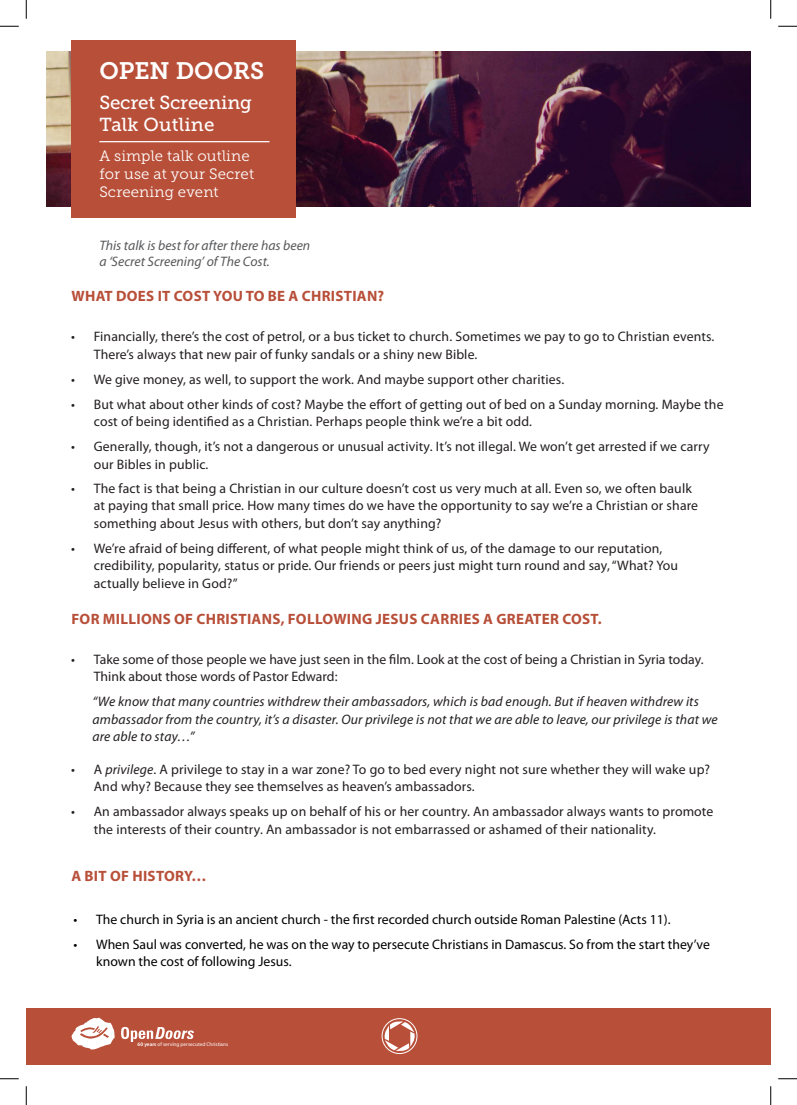
<style>
.page{position:relative;width:797px;height:1105px;background:#fff}
.page>*{position:absolute;margin:0;border:0;box-sizing:border-box;transform-origin:0 0}
.t1{font:23.75px "Museo Slab 700";color:#fff}
.t2{font:18.75px/22.5px "Museo Slab 500";letter-spacing:-.01em;color:#fff}
.t3{font:700 15px "Myriad Pro";letter-spacing:.02em;color:#b84f39}
.t4{font:15px/18px "Museo Slab 300";letter-spacing:.01em;color:#fff}
.t5{font:13.75px/17.5px "Myriad Pro";letter-spacing:.01em;color:#231f20}
.t6{font:13.75px/17.5px "Myriad Pro";color:#000}
.t7{font:italic 13.75px/17.5px "Myriad Pro";letter-spacing:.01em;color:#231f20}
.t8{font:italic 13.75px/16.5px "Myriad Pro";color:#57585a}
.t9{font:5.25px "Myriad Pro";color:#fff}
.s1{font-style:italic}
.s2{font-weight:600}
</style>
<div class="page">
<img style="left:47px;top:51px;width:703px;height:156px">
<div style="left:71px;top:40px;width:225px;height:178px;background:#b84f39"></div>
<hr style="left:99px;top:141px;width:170px;height:1px;background:#fff">
<div style="left:26px;top:1008px;width:744px;height:56px;background:#b84f39"></div>
<svg style="left:71px;top:1018px;width:44px;height:32px"></svg>
<svg style="left:121px;top:1027px;width:73px;height:15px"></svg>
<svg style="left:383px;top:1020px;width:33px;height:32px"></svg>
<div style="left:382px;top:1018px;width:35px;height:36px;border:1px solid #fff;border-radius:50%"></div>
<svg style="left:0;top:25px;width:19px;height:2px"></svg>
<svg style="left:778px;top:25px;width:19px;height:2px"></svg>
<svg style="left:0;top:1078px;width:19px;height:1px"></svg>
<svg style="left:778px;top:1078px;width:19px;height:1px"></svg>
<svg style="left:25px;top:0;width:2px;height:19px"></svg>
<svg style="left:25px;top:1086px;width:2px;height:19px"></svg>
<svg style="left:770px;top:0;width:1px;height:19px"></svg>
<svg style="left:770px;top:1086px;width:1px;height:19px"></svg>
<p class="t1" style="left:99px;top:58px;width:166px">OPEN DOORS</p>
<p class="t2" style="left:99px;top:91px;width:154px">Secret Screening<br>Talk Outline</p>
<p class="t4" style="left:99px;top:147px;width:156px">A simple talk outline for use at your Secret<br>Screening event</p>
<p class="t8" style="left:99px;top:236px;width:212px">This talk is best for after there has been a ‘Secret Screening’ of The Cost.</p>
<p class="t3" style="left:71px;top:286px;width:314px">WHAT DOES IT COST YOU TO BE A CHRISTIAN?</p>
<p class="t5" style="left:94px;top:328px;width:622px;text-indent:-22px">• Financially, there’s the cost of petrol, or a bus ticket to church. Sometimes we pay to go to Christian events.<br>There’s always that new pair of funky sandals or a shiny new Bible.</p>
<p class="t5" style="left:71px;top:370px;width:494px">• We give money, as well, to support the work. And maybe support other charities.</p>
<p class="t5" style="left:94px;top:395px;width:631px;text-indent:-22px">• But what about other kinds of cost? Maybe the effort of getting out of bed on a Sunday morning. Maybe the cost of being identified as a Christian. Perhaps people think we’re a bit odd.</p>
<p class="t5" style="left:94px;top:438px;width:617px;text-indent:-22px">• Generally, though, it’s not a dangerous or unusual activity. It’s not illegal. We won’t get arrested if we carry our Bibles in public.</p>
<p class="t5" style="left:94px;top:479px;width:606px;text-indent:-22px">• The fact is that being a Christian in our culture doesn’t cost us very much at all. Even so, we often baulk at paying that small price. How many times do we have the opportunity to say we’re a Christian or share something about Jesus with others, but don’t say anything?</p>
<p class="t5" style="left:94px;top:539px;width:586px;text-indent:-22px">• We’re afraid of being different, of what people might think of us, of the damage to our reputation, credibility, popularity, status or pride. Our friends or peers just might turn round and say,“What? You actually believe in God?”</p>
<p class="t3" style="left:71px;top:609px;width:531px">FOR MILLIONS OF CHRISTIANS, FOLLOWING JESUS CARRIES A GREATER COST.</p>
<p class="t5" style="left:94px;top:650px;width:611px;text-indent:-22px">• Take some of those people we have just seen in the film. Look at the cost of being a Christian in Syria today.<br>Think about those words of Pastor Edward:</p>
<p class="t7" style="left:93px;top:693px;width:626px">“We know that many countries withdrew their ambassadors, which is bad enough. But if heaven withdrew its ambassador from the country, it’s a disaster. Our privilege is not that we are able to leave, our privilege is that we are able to stay…”</p>
<p class="t5" style="left:94px;top:760px;width:618px;text-indent:-22px">• A <span class="s1">privilege</span>. A privilege to stay in a war zone? To go to bed every night not sure whether they will wake up?<br>And why? Because they see themselves as heaven’s ambassadors.</p>
<p class="t5" style="left:94px;top:803px;width:621px;text-indent:-22px">• An ambassador always speaks up on behalf of his or her country. An ambassador always wants to promote the interests of their country. An ambassador is not embarrassed or ashamed of their nationality.</p>
<p class="t3" style="left:71px;top:866px;width:137px">A BIT OF HISTORY…</p>
<p class="t6" style="left:74px;top:910px;width:598px">• The church in Syria is an ancient church - the first recorded church outside Roman Palestine (Acts 11).</p>
<p class="t6" style="left:96px;top:935px;width:615px;text-indent:-22px">• When Saul was converted, he was on the way to persecute Christians in Damascus. So from the start they’ve known the cost of following Jesus.</p>
<p class="t9" style="left:138px;top:1041px;width:92px"><span class="s2">60 years</span> of serving persecuted Christians</p>
</div>
